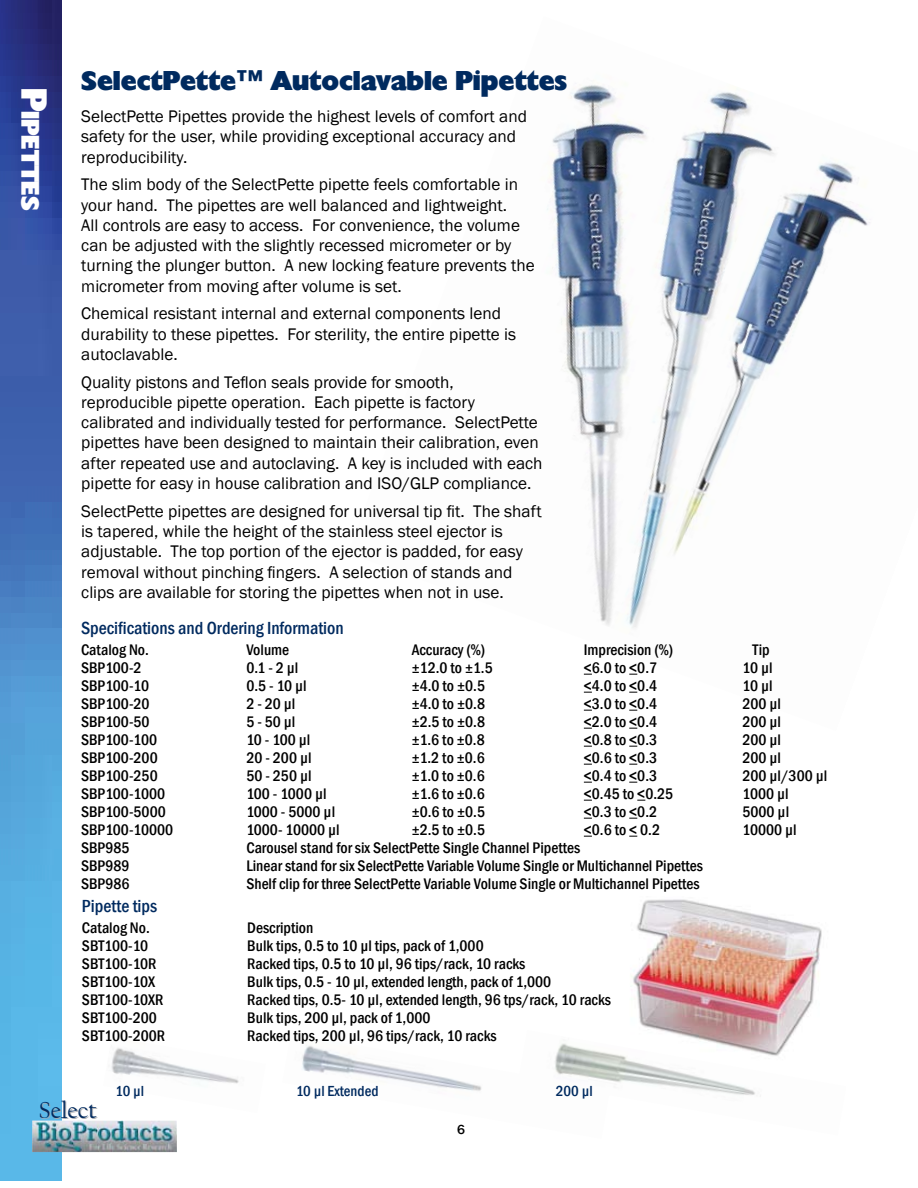
<style>
.page{position:relative;width:918px;height:1188px;background:#fff}
.page>*{position:absolute;margin:0;border:0;box-sizing:border-box;transform-origin:0 0}
.t1{font:36px "Herald";color:#fff}
.t2{font:27px "Herald";color:#002a5f}
.t3{font:25.2px "Herald";color:#fff}
.t4{font:24px "Californian FB";color:#002a5f}
.t5{font:500 condensed 18px "Franklin Gothic";color:#002a5f}
.t6{font:17.25px/20.2px "Franklin Gothic";color:#000}
.t7{font:500 condensed 15.75px "Franklin Gothic";color:#000}
.t8{font:500 condensed 15px "Franklin Gothic";color:#002a5f}
.t9{font:500 13.5px "Franklin Gothic";color:#000}
</style>
<div class="page">
<img style="left:111px;top:1047px;width:128px;height:37px">
<img style="left:302px;top:1045px;width:180px;height:46px">
<img style="left:547px;top:85px;width:323px;height:644px">
<img style="left:631px;top:899px;width:191px;height:131px">
<img style="left:0;top:0;width:61px;height:1180px">
<img style="left:32px;top:1121px;width:145px;height:31px">
<img style="left:555px;top:1030px;width:240px;height:65px">
<h1 class="t1" style="left:54px;top:88px;width:24px;rotate:90deg">P</h1>
<h3 class="t3" style="left:44px;top:111px;width:101px;rotate:90deg">ipettes</h3>
<h2 class="t2" style="left:81px;top:66px;width:488px">SelectPette™ Autoclavable Pipettes</h2>
<p class="t6" style="left:81px;top:107px;width:447px">SelectPette Pipettes provide the highest levels of comfort and safety for the user, while providing exceptional accuracy and reproducibility.</p>
<p class="t6" style="left:81px;top:175px;width:455px">The slim body of the SelectPette pipette feels comfortable in your hand. The pipettes are well balanced and lightweight.<br>All controls are easy to access. For convenience, the volume can be adjusted with the slightly recessed micrometer or by turning the plunger button. A new locking feature prevents the micrometer from moving after volume is set.</p>
<p class="t6" style="left:81px;top:304px;width:436px">Chemical resistant internal and external components lend durability to these pipettes. For sterility, the entire pipette is autoclavable.</p>
<p class="t6" style="left:81px;top:372px;width:463px">Quality pistons and Teflon seals provide for smooth, reproducible pipette operation. Each pipette is factory calibrated and individually tested for performance. SelectPette pipettes have been designed to maintain their calibration, even after repeated use and autoclaving. A key is included with each pipette for easy in house calibration and ISO/GLP compliance.</p>
<p class="t6" style="left:81px;top:501px;width:462px">SelectPette pipettes are designed for universal tip fit. The shaft is tapered, while the height of the stainless steel ejector is adjustable. The top portion of the ejector is padded, for easy removal without pinching fingers. A selection of stands and clips are available for storing the pipettes when not in use.</p>
<p class="t5" style="left:81px;top:616px;width:264px">Specifications and Ordering Information</p>
<p class="t7" style="left:81px;top:639px;width:69px">Catalog No.</p>
<p class="t7" style="left:246px;top:639px;width:44px">Volume</p>
<p class="t7" style="left:412px;top:639px;width:75px">Accuracy (%)</p>
<p class="t7" style="left:584px;top:639px;width:91px">Imprecision (%)</p>
<p class="t7" style="left:753px;top:639px;width:19px">Tip</p>
<p class="t7" style="left:81px;top:657px;width:62px">SBP100-2</p>
<p class="t7" style="left:246px;top:657px;width:54px">0.1 - 2 µl</p>
<p class="t7" style="left:412px;top:657px;width:82px">±12.0 to ±1.5</p>
<p class="t7" style="left:584px;top:657px;width:75px">&lt;6.0 to &lt;0.7</p>
<p class="t7" style="left:742px;top:657px;width:32px">10 µl</p>
<p class="t7" style="left:81px;top:675px;width:70px">SBP100-10</p>
<p class="t7" style="left:246px;top:675px;width:62px">0.5 - 10 µl</p>
<p class="t7" style="left:412px;top:675px;width:75px">±4.0 to ±0.5</p>
<p class="t7" style="left:584px;top:675px;width:75px">&lt;4.0 to &lt;0.4</p>
<p class="t7" style="left:742px;top:675px;width:32px">10 µl</p>
<p class="t7" style="left:81px;top:693px;width:70px">SBP100-20</p>
<p class="t7" style="left:246px;top:693px;width:51px">2 - 20 µl</p>
<p class="t7" style="left:412px;top:693px;width:75px">±4.0 to ±0.8</p>
<p class="t7" style="left:584px;top:693px;width:75px">&lt;3.0 to &lt;0.4</p>
<p class="t7" style="left:742px;top:693px;width:40px">200 µl</p>
<p class="t7" style="left:81px;top:711px;width:70px">SBP100-50</p>
<p class="t7" style="left:246px;top:711px;width:51px">5 - 50 µl</p>
<p class="t7" style="left:412px;top:711px;width:75px">±2.5 to ±0.8</p>
<p class="t7" style="left:584px;top:711px;width:75px">&lt;2.0 to &lt;0.4</p>
<p class="t7" style="left:742px;top:711px;width:40px">200 µl</p>
<p class="t7" style="left:81px;top:729px;width:78px">SBP100-100</p>
<p class="t7" style="left:246px;top:729px;width:66px">10 - 100 µl</p>
<p class="t7" style="left:412px;top:729px;width:75px">±1.6 to ±0.8</p>
<p class="t7" style="left:584px;top:729px;width:75px">&lt;0.8 to &lt;0.3</p>
<p class="t7" style="left:742px;top:729px;width:40px">200 µl</p>
<p class="t7" style="left:81px;top:747px;width:78px">SBP100-200</p>
<p class="t7" style="left:246px;top:747px;width:67px">20 - 200 µl</p>
<p class="t7" style="left:412px;top:747px;width:75px">±1.2 to ±0.6</p>
<p class="t7" style="left:584px;top:747px;width:75px">&lt;0.6 to &lt;0.3</p>
<p class="t7" style="left:742px;top:747px;width:40px">200 µl</p>
<p class="t7" style="left:81px;top:765px;width:78px">SBP100-250</p>
<p class="t7" style="left:246px;top:765px;width:67px">50 - 250 µl</p>
<p class="t7" style="left:412px;top:765px;width:75px">±1.0 to ±0.6</p>
<p class="t7" style="left:584px;top:765px;width:75px">&lt;0.4 to &lt;0.3</p>
<p class="t7" style="left:742px;top:765px;width:86px">200 µl/300 µl</p>
<p class="t7" style="left:81px;top:783px;width:86px">SBP100-1000</p>
<p class="t7" style="left:246px;top:783px;width:82px">100 - 1000 µl</p>
<p class="t7" style="left:412px;top:783px;width:75px">±1.6 to ±0.6</p>
<p class="t7" style="left:584px;top:783px;width:91px">&lt;0.45 to &lt;0.25</p>
<p class="t7" style="left:743px;top:783px;width:48px">1000 µl</p>
<p class="t7" style="left:81px;top:801px;width:86px">SBP100-5000</p>
<p class="t7" style="left:246px;top:801px;width:90px">1000 - 5000 µl</p>
<p class="t7" style="left:412px;top:801px;width:75px">±0.6 to ±0.5</p>
<p class="t7" style="left:584px;top:801px;width:75px">&lt;0.3 to &lt;0.2</p>
<p class="t7" style="left:743px;top:801px;width:48px">5000 µl</p>
<p class="t7" style="left:81px;top:819px;width:94px">SBP100-10000</p>
<p class="t7" style="left:246px;top:819px;width:95px">1000- 10000 µl</p>
<p class="t7" style="left:412px;top:819px;width:75px">±2.5 to ±0.5</p>
<p class="t7" style="left:584px;top:819px;width:78px">&lt;0.6 to &lt; 0.2</p>
<p class="t7" style="left:743px;top:819px;width:56px">10000 µl</p>
<p class="t7" style="left:81px;top:837px;width:50px">SBP985</p>
<p class="t7" style="left:246px;top:837px;width:335px">Carousel stand for six SelectPette Single Channel Pipettes</p>
<p class="t7" style="left:81px;top:855px;width:50px">SBP989</p>
<p class="t7" style="left:246px;top:855px;width:458px">Linear stand for six SelectPette Variable Volume Single or Multichannel Pipettes</p>
<p class="t7" style="left:81px;top:873px;width:50px">SBP986</p>
<p class="t7" style="left:246px;top:873px;width:455px">Shelf clip for three SelectPette Variable Volume Single or Multichannel Pipettes</p>
<p class="t5" style="left:82px;top:894px;width:77px">Pipette tips</p>
<p class="t7" style="left:82px;top:917px;width:69px">Catalog No.</p>
<p class="t7" style="left:247px;top:917px;width:68px">Description</p>
<p class="t7" style="left:82px;top:935px;width:68px">SBT100-10</p>
<p class="t7" style="left:247px;top:935px;width:238px">Bulk tips, 0.5 to 10 µl tips, pack of 1,000</p>
<p class="t7" style="left:82px;top:953px;width:76px">SBT100-10R</p>
<p class="t7" style="left:247px;top:953px;width:280px">Racked tips, 0.5 to 10 µl, 96 tips/rack, 10 racks</p>
<p class="t7" style="left:82px;top:971px;width:75px">SBT100-10X</p>
<p class="t7" style="left:247px;top:971px;width:305px">Bulk tips, 0.5 - 10 µl, extended length, pack of 1,000</p>
<p class="t7" style="left:82px;top:989px;width:83px">SBT100-10XR</p>
<p class="t7" style="left:247px;top:989px;width:365px">Racked tips, 0.5- 10 µl, extended length, 96 tps/rack, 10 racks</p>
<p class="t7" style="left:82px;top:1007px;width:76px">SBT100-200</p>
<p class="t7" style="left:247px;top:1007px;width:185px">Bulk tips, 200 µl, pack of 1,000</p>
<p class="t7" style="left:82px;top:1025px;width:85px">SBT100-200R</p>
<p class="t7" style="left:247px;top:1025px;width:251px">Racked tips, 200 µl, 96 tips/rack, 10 racks</p>
<h3 class="t4" style="left:39px;top:1097px;width:60px">Select</h3>
<p class="t8" style="left:116px;top:1081px;width:30px">10 µl</p>
<p class="t8" style="left:296px;top:1081px;width:84px">10 µl Extended</p>
<p class="t8" style="left:556px;top:1081px;width:38px">200 µl</p>
<p class="t9" style="left:457px;top:1122px;width:9px">6</p>
</div>
